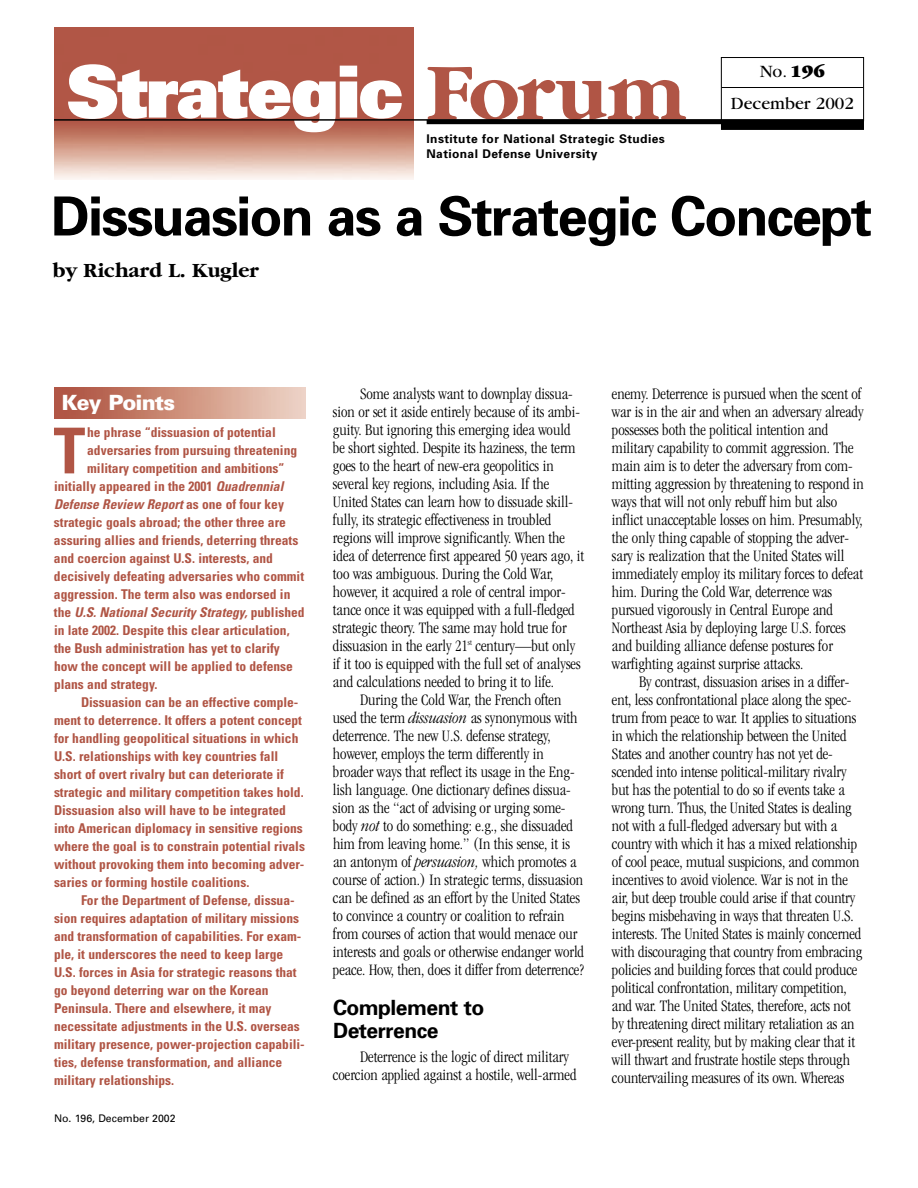
<style>
.page{position:relative;width:918px;height:1188px;background:#fff}
.page>*{position:absolute;margin:0;border:0;box-sizing:border-box;transform-origin:0 0}
.t1{font:900 72px "Univers";letter-spacing:-.02em;color:#fff}
.t2{font:700 condensed 63.3px "Univers";color:#b05545}
.t3{font:700 54px "Univers";letter-spacing:-.035em;color:#000}
.t4{font:700 21px/22.5px "Univers";letter-spacing:-.02em;color:#000}
.t5{font:700 21px "Garamond";color:#000}
.t6{font:900 21px "Univers";letter-spacing:-.04em;color:#fff}
.t7{font:18px/31.5px "Garamond";color:#000;text-align:center}
.t8{font:300 condensed 16.5px/18px "Garamond";color:#000}
.t9{font:700 condensed 13.5px "Univers";color:#b05545}
.t10{font:italic 700 condensed 13.5px "Univers";color:#b05545}
.t11{font:700 12px/15px "Univers";letter-spacing:.035em;color:#000}
.t12{font:10.5px "Univers";color:#000}
.s1{font-family:"Garamond";font-weight:700;font-size:84px;color:#b05545}
.s2{font-weight:900}
.s3{font-style:italic}
.s4{font-style:normal}
</style>
<div class="page">
<img style="left:54px;top:387px;width:252px;height:31px">
<img style="left:54px;top:27px;width:360px;height:153px">
<hr style="left:722px;top:87px;width:141px;height:1px;background:#000">
<div style="left:721px;top:57px;width:143px;height:64px;border:1px solid #000"></div>
<hr style="left:427px;top:120px;width:437px;height:4px;background:#000">
<hr style="left:54px;top:119px;width:810px;height:2px;background:#000">
<div style="left:721px;top:124px;width:143px;height:6px;background:#000"></div>
<h1 class="t1" style="left:67px;top:66px;width:620px">Strategic <span class="s1">Forum</span></h1>
<p class="t11" style="left:427px;top:132px;width:240px">Institute for National Strategic Studies<br>National Defense University</p>
<p class="t7" style="left:731px;top:57px;width:125px">No. <span class="s2">196<br></span>December 2002</p>
<h3 class="t3" style="left:51px;top:196px;width:823px">Dissuasion as a Strategic Concept</h3>
<p class="t5" style="left:53px;top:263px;width:208px">by Richard L. Kugler</p>
<p class="t6" style="left:62px;top:394px;width:115px">Key Points</p>
<h2 class="t2" style="left:54px;top:428px;width:33px">T</h2>
<p class="t9" style="left:87px;top:428px;width:190px">he phrase “dissuasion of potential</p>
<p class="t9" style="left:87px;top:446px;width:212px">adversaries from pursuing threatening</p>
<p class="t9" style="left:87px;top:464px;width:199px">military competition and ambitions”</p>
<p class="t9" style="left:54px;top:482px;width:231px">initially appeared in the 2001 <span class="s3">Quadrennial</span></p>
<p class="t10" style="left:54px;top:500px;width:232px">Defense Review Report <span class="s4">as one of four key</span></p>
<p class="t9" style="left:54px;top:518px;width:233px">strategic goals abroad; the other three are</p>
<p class="t9" style="left:54px;top:536px;width:246px">assuring allies and friends, deterring threats</p>
<p class="t9" style="left:54px;top:554px;width:220px">and coercion against U.S. interests, and</p>
<p class="t9" style="left:54px;top:572px;width:252px">decisively defeating adversaries who commit</p>
<p class="t9" style="left:54px;top:590px;width:238px">aggression. The term also was endorsed in</p>
<p class="t10" style="left:54px;top:608px;width:252px"><span class="s4">the</span> U.S. National Security Strategy, <span class="s4">published</span></p>
<p class="t9" style="left:54px;top:626px;width:237px">in late 2002. Despite this clear articulation,</p>
<p class="t9" style="left:54px;top:644px;width:227px">the Bush administration has yet to clarify</p>
<p class="t9" style="left:54px;top:662px;width:241px">how the concept will be applied to defense</p>
<p class="t9" style="left:54px;top:680px;width:105px">plans and strategy.</p>
<p class="t9" style="left:81px;top:698px;width:219px">Dissuasion can be an effective comple-</p>
<p class="t9" style="left:54px;top:716px;width:250px">ment to deterrence. It offers a potent concept</p>
<p class="t9" style="left:54px;top:734px;width:246px">for handling geopolitical situations in which</p>
<p class="t9" style="left:54px;top:752px;width:226px">U.S. relationships with key countries fall</p>
<p class="t9" style="left:54px;top:770px;width:231px">short of overt rivalry but can deteriorate if</p>
<p class="t9" style="left:54px;top:788px;width:251px">strategic and military competition takes hold.</p>
<p class="t9" style="left:54px;top:806px;width:233px">Dissuasion also will have to be integrated</p>
<p class="t9" style="left:54px;top:824px;width:250px">into American diplomacy in sensitive regions</p>
<p class="t9" style="left:54px;top:842px;width:253px">where the goal is to constrain potential rivals</p>
<p class="t9" style="left:54px;top:860px;width:252px">without provoking them into becoming adver-</p>
<p class="t9" style="left:54px;top:878px;width:197px">saries or forming hostile coalitions.</p>
<p class="t9" style="left:81px;top:896px;width:215px">For the Department of Defense, dissua-</p>
<p class="t9" style="left:54px;top:914px;width:247px">sion requires adaptation of military missions</p>
<p class="t9" style="left:54px;top:932px;width:249px">and transformation of capabilities. For exam-</p>
<p class="t9" style="left:54px;top:950px;width:231px">ple, it underscores the need to keep large</p>
<p class="t9" style="left:54px;top:968px;width:244px">U.S. forces in Asia for strategic reasons that</p>
<p class="t9" style="left:54px;top:986px;width:216px">go beyond deterring war on the Korean</p>
<p class="t9" style="left:54px;top:1004px;width:219px">Peninsula. There and elsewhere, it may</p>
<p class="t9" style="left:54px;top:1022px;width:247px">necessitate adjustments in the U.S. overseas</p>
<p class="t9" style="left:54px;top:1040px;width:252px">military presence, power-projection capabili-</p>
<p class="t9" style="left:54px;top:1058px;width:230px">ties, defense transformation, and alliance</p>
<p class="t9" style="left:54px;top:1076px;width:122px">military relationships.</p>
<p class="t12" style="left:54px;top:1114px;width:123px">No. 196, December 2002</p>
<p class="t8" style="left:333px;top:386px;width:253px;text-indent:27px">Some analysts want to downplay dissua&shy;sion or set it aside entirely because of its ambi&shy;guity. But ignoring this emerging idea would be short sighted. Despite its haziness, the term goes to the heart of new-era geopolitics in several key regions, including Asia. If the United States can learn how to dissuade skill&shy;fully, its strategic effectiveness in troubled regions will improve significantly. When the idea of deterrence first appeared 50 years ago, it too was ambiguous. During the Cold War, however, it acquired a role of central impor&shy;tance once it was equipped with a full-fledged strategic theory. The same may hold true for dissuasion in the early 21<sup>st</sup> century—but only if it too is equipped with the full set of analyses and calculations needed to bring it to life.</p>
<p class="t8" style="left:333px;top:692px;width:253px;text-indent:27px">During the Cold War, the French often used the term <span class="s3">dissuasion</span> as synonymous with deterrence. The new U.S. defense strategy, however, employs the term differently in broader ways that reflect its usage in the Eng&shy;lish language. One dictionary defines dissua&shy;sion as the “act of advising or urging some&shy;body <span class="s3">not</span> to do something: e.g., she dissuaded him from leaving home.” (In this sense, it is an antonym of <span class="s3">persuasion,</span> which promotes a course of action.) In strategic terms, dissuasion can be defined as an effort by the United States to convince a country or coalition to refrain from courses of action that would menace our interests and goals or otherwise endanger world peace. How, then, does it differ from deterrence?</p>
<p class="t4" style="left:333px;top:998px;width:153px">Complement to<br>Deterrence</p>
<p class="t8" style="left:333px;top:1049px;width:245px;text-indent:27px">Deterrence is the logic of direct military coercion applied against a hostile, well-armed</p>
<p class="t8" style="left:612px;top:386px;width:253px">enemy. Deterrence is pursued when the scent of war is in the air and when an adversary already possesses both the political intention and military capability to commit aggression. The main aim is to deter the adversary from com&shy;mitting aggression by threatening to respond in ways that will not only rebuff him but also inflict unacceptable losses on him. Presumably, the only thing capable of stopping the adver&shy;sary is realization that the United States will immediately employ its military forces to defeat him. During the Cold War, deterrence was pursued vigorously in Central Europe and Northeast Asia by deploying large U.S. forces and building alliance defense postures for warfighting against surprise attacks.</p>
<p class="t8" style="left:612px;top:674px;width:252px;text-indent:27px">By contrast, dissuasion arises in a differ&shy;ent, less confrontational place along the spec&shy;trum from peace to war. It applies to situations in which the relationship between the United States and another country has not yet de&shy;scended into intense political-military rivalry but has the potential to do so if events take a wrong turn. Thus, the United States is dealing not with a full-fledged adversary but with a country with which it has a mixed relationship of cool peace, mutual suspicions, and common incentives to avoid violence. War is not in the air, but deep trouble could arise if that country begins misbehaving in ways that threaten U.S. interests. The United States is mainly concerned with discouraging that country from embracing policies and building forces that could produce political confrontation, military competition, and war. The United States, therefore, acts not by threatening direct military retaliation as an ever-present reality, but by making clear that it will thwart and frustrate hostile steps through countervailing measures of its own. Whereas</p>
</div>
